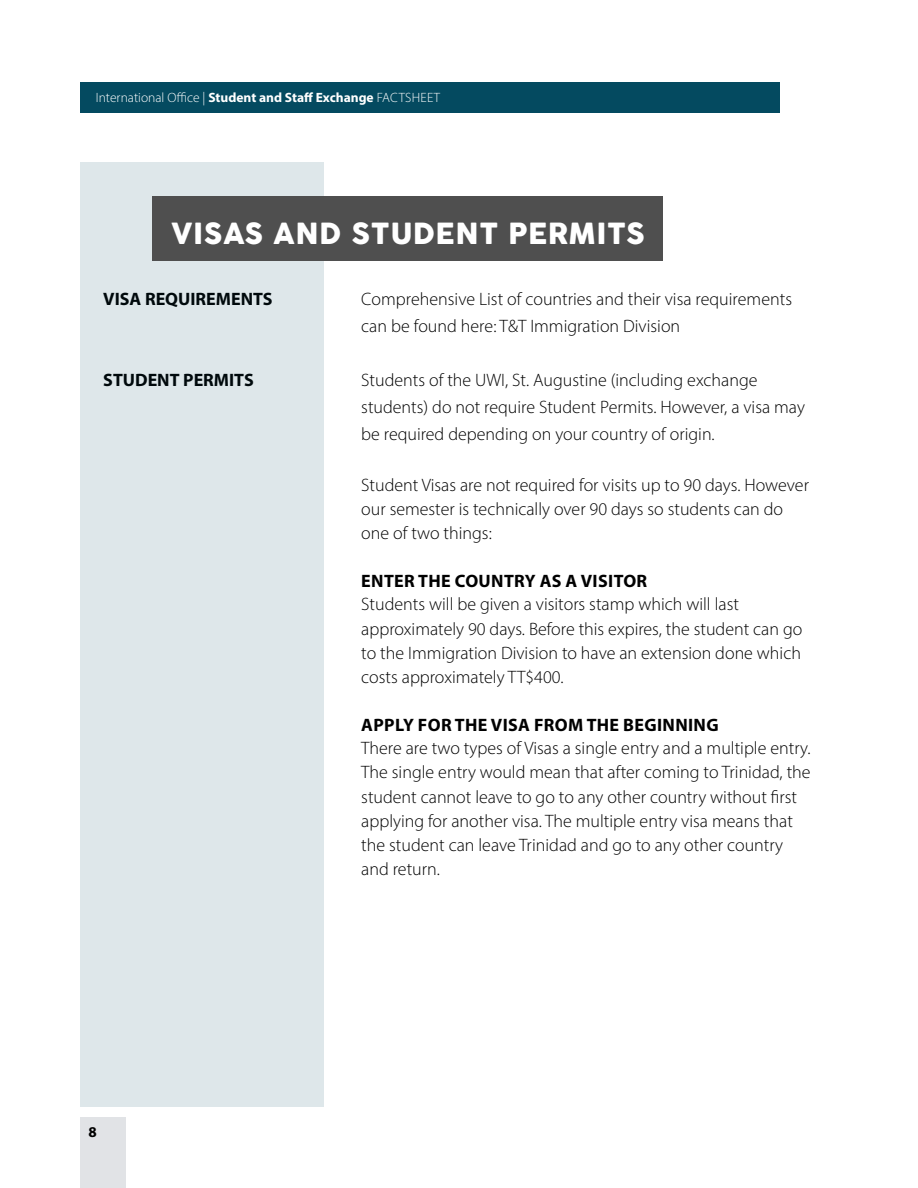
<style>
.page{position:relative;width:918px;height:1188px;background:#fff}
.page>*{position:absolute;margin:0;border:0;box-sizing:border-box;transform-origin:0 0}
.t1{font:28.5px "Cocogoose";letter-spacing:.02em;color:#fff}
.t2{font:300 18px/24.2px "Myriad Pro";color:#000}
.t3{font:700 18px "Myriad Pro";letter-spacing:.02em;color:#000}
.t4{font:700 18px "Myriad Pro";color:#000}
.t5{font:700 15px "Myriad Pro";color:#000}
.t6{font:300 13.5px "Myriad Pro";color:#fff}
.s1{font-weight:700}
</style>
<div class="page">
<div style="left:80px;top:1117px;width:46px;height:71px;background:#e1e3e6"></div>
<div style="left:80px;top:82px;width:700px;height:31px;background:#044a60"></div>
<div style="left:80px;top:162px;width:244px;height:945px;background:#dee7ea"></div>
<div style="left:152px;top:197px;width:511px;height:64px;background:#4f4f4f"></div>
<p class="t6" style="left:96px;top:89px;width:346px">International Office | <span class="s1">Student and Staff Exchange</span> FACTSHEET</p>
<h1 class="t1" style="left:172px;top:214px;width:475px">VISAS AND STUDENT PERMITS</h1>
<p class="t4" style="left:103px;top:287px;width:171px">VISA REQUIREMENTS</p>
<p class="t4" style="left:103px;top:368px;width:152px">STUDENT PERMITS</p>
<p class="t2" style="left:361px;top:285px;width:432px;line-height:27px">Comprehensive List of countries and their visa requirements can be found here: T&amp;T Immigration Division</p>
<p class="t2" style="left:361px;top:366px;width:445px;line-height:27px">Students of the UWI, St. Augustine (including exchange students) do not require Student Permits. However, a visa may be required depending on your country of origin.</p>
<p class="t2" style="left:361px;top:473px;width:449px">Student Visas are not required for visits up to 90 days. However our semester is technically over 90 days so students can do one of two things:</p>
<p class="t3" style="left:361px;top:569px;width:288px">ENTER THE COUNTRY AS A VISITOR</p>
<p class="t2" style="left:361px;top:592px;width:443px">Students will be given a visitors stamp which will last approximately 90 days. Before this expires, the student can go to the Immigration Division to have an extension done which costs approximately TT$400.</p>
<p class="t3" style="left:361px;top:713px;width:359px">APPLY FOR THE VISA FROM THE BEGINNING</p>
<p class="t2" style="left:361px;top:736px;width:451px">There are two types of Visas a single entry and a multiple entry.<br>The single entry would mean that after coming to Trinidad, the student cannot leave to go to any other country without first applying for another visa. The multiple entry visa means that the student can leave Trinidad and go to any other country and return.</p>
<p class="t5" style="left:89px;top:1122px;width:10px">8</p>
</div>
